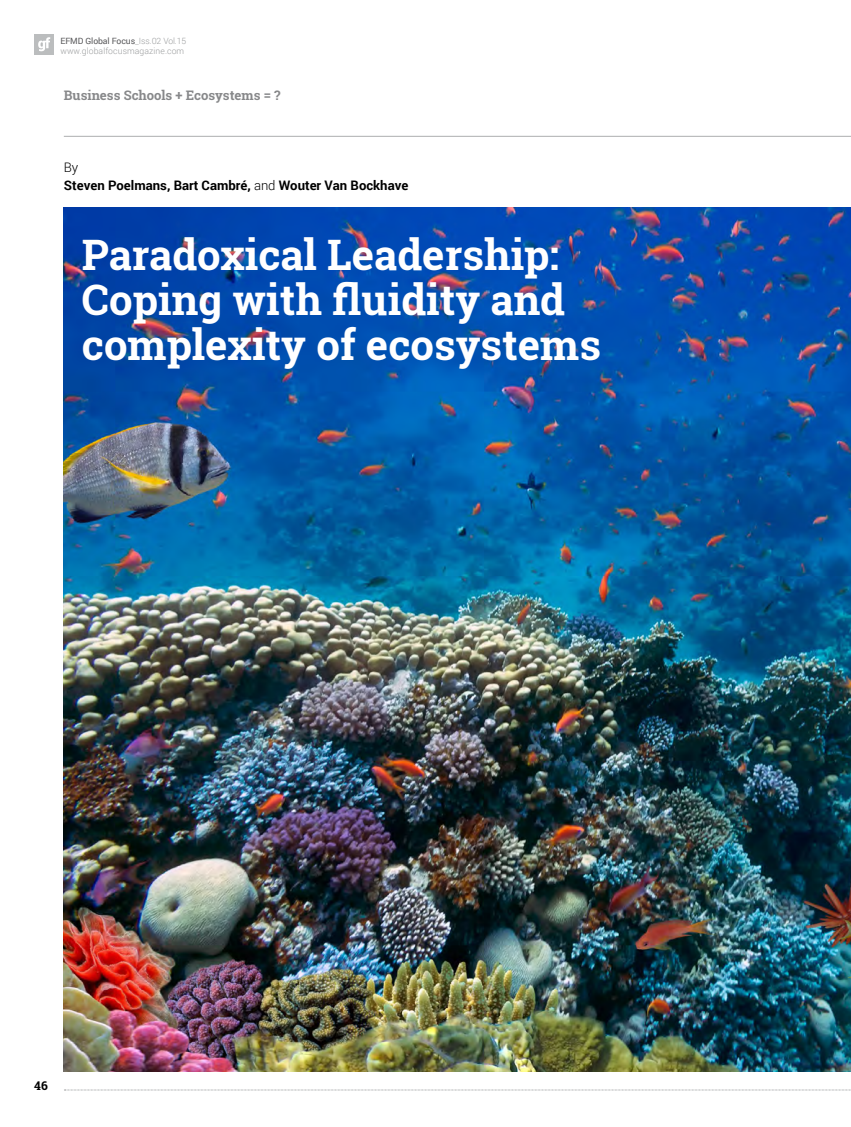
<style>
.page{position:relative;width:851px;height:1127px;background:#fff}
.page>*{position:absolute;margin:0;border:0;box-sizing:border-box;transform-origin:0 0}
.t1{font:700 42px/45px "Roboto Slab";color:#fff}
.t2{font:700 13.2px/18px "Roboto";color:#000}
.t3{font:700 13.2px "Roboto Slab";color:#87888a}
.t4{font:700 12px "Roboto Slab";color:#000}
.t5{font:300 8.7px/10.1px "Roboto";letter-spacing:.01em;color:#9c9e9f}
.s1{font-weight:400;color:#58585a}
.s2{font-weight:300}
</style>
<div class="page">
<svg style="left:64px;top:1089px;width:787px;height:1px"></svg>
<div style="left:34px;top:34px;width:20px;height:20px;background:#bbbdbe"></div>
<svg style="left:38px;top:37px;width:12px;height:14px"></svg>
<hr style="left:64px;top:136px;width:786px;height:1px;background:#b1b3b4">
<img style="left:64px;top:208px;width:786px;height:864px">
<p class="t5" style="left:60px;top:35px;width:127px"><span class="s1">EFMD Global Focus</span>_Iss.02 Vol.15 www.globalfocusmagazine.com</p>
<p class="t3" style="left:64px;top:86px;width:218px">Business Schools + Ecosystems = ?</p>
<p class="t2" style="left:64px;top:158px;width:346px"><span class="s2">By<br></span>Steven Poelmans, Bart Cambré, <span class="s2">and</span> Wouter Van Bockhave</p>
<p class="t1" style="left:82px;top:231px;width:520px">Paradoxical Leadership:<br>Coping with fluidity and complexity of ecosystems</p>
<p class="t4" style="left:34px;top:1077px;width:15px">46</p>
</div>
